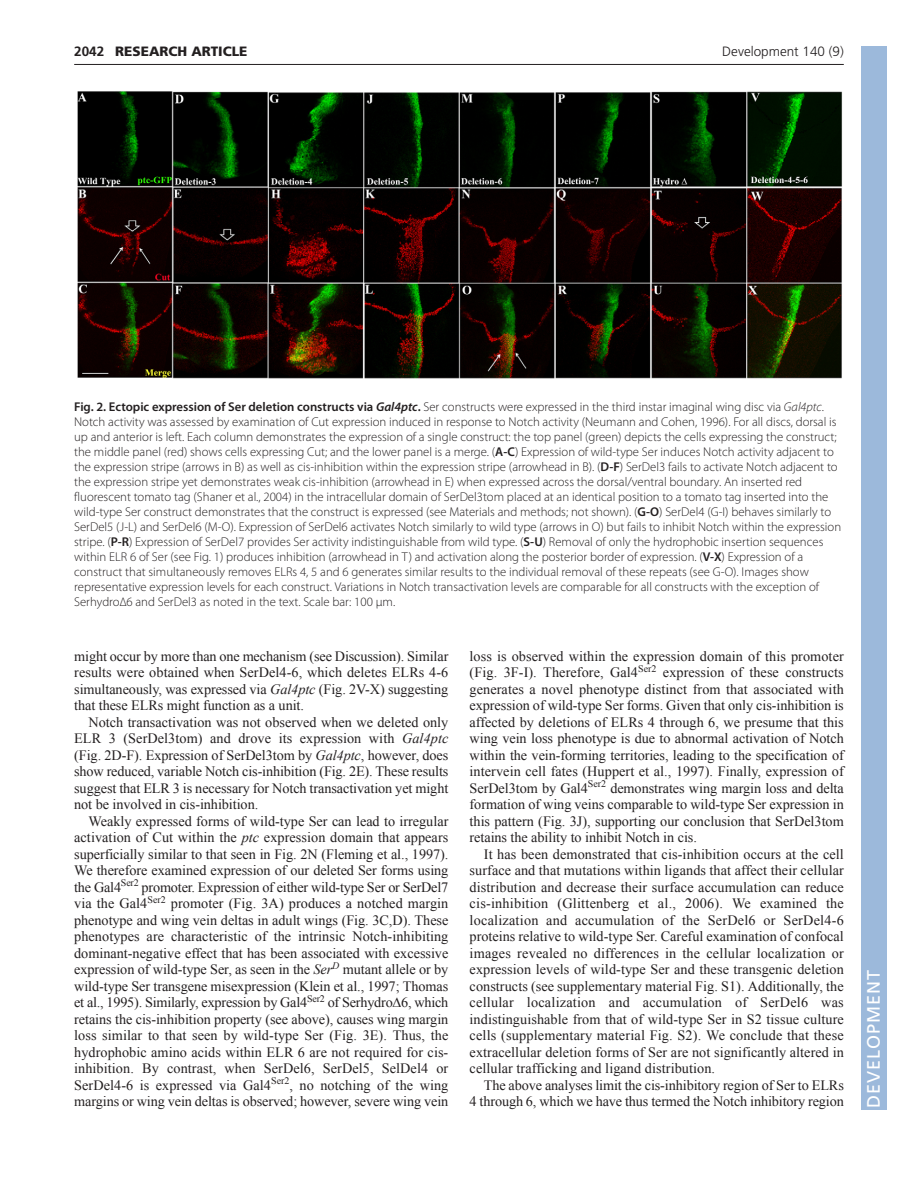
<style>
.page{position:relative;width:918px;height:1188px;background:#fff}
.page>*{position:absolute;margin:0;border:0;box-sizing:border-box;transform-origin:0 0}
.t1{font:18px "Frutiger LT Std";letter-spacing:.055em;color:#fff}
.t2{font:14.25px/16.5px "Times New Roman";letter-spacing:-.005em;color:#231f20;text-align:justify}
.t3{font:300 13.5px "Frutiger";color:#231f20}
.t4{font:900 13.5px "Frutiger LT Std";color:#231f20}
.t5{font:700 13.5px "Frutiger LT Std";color:#231f20}
.t6{font:300 12.75px/15px "Myriad Pro";color:#231f20}
.s1{font-weight:600}
.s2{font-weight:600;font-style:italic}
.s3{font-style:italic}
</style>
<div class="page">
<hr style="left:74px;top:64px;width:770px;height:1px;background:#231f20">
<img style="left:77px;top:91px;width:765px;height:288px">
<div style="left:861px;top:46px;width:25px;height:1064px;background:#9cb9db"></div>
<p class="t5" style="left:74px;top:46px;width:32px">2042</p>
<p class="t4" style="left:115px;top:46px;width:134px">RESEARCH ARTICLE</p>
<p class="t3" style="left:722px;top:46px;width:123px">Development 140 (9)</p>
<p class="t6" style="left:74px;top:400px;width:768px"><span class="s1">Fig. 2. Ectopic expression of Ser deletion constructs via</span> <span class="s2">Gal4ptc</span><span class="s1">.</span> Ser constructs were expressed in the third instar imaginal wing disc via <span class="s3">Gal4ptc</span>.<br>Notch activity was assessed by examination of Cut expression induced in response to Notch activity (Neumann and Cohen, 1996). For all discs, dorsal is up and anterior is left. Each column demonstrates the expression of a single construct: the top panel (green) depicts the cells expressing the construct; the middle panel (red) shows cells expressing Cut; and the lower panel is a merge. (<span class="s1">A-C</span>) Expression of wild-type Ser induces Notch activity adjacent to the expression stripe (arrows in B) as well as cis-inhibition within the expression stripe (arrowhead in B). (<span class="s1">D-F</span>) SerDel3 fails to activate Notch adjacent to the expression stripe yet demonstrates weak cis-inhibition (arrowhead in E) when expressed across the dorsal/ventral boundary. An inserted red fluorescent tomato tag (Shaner et al., 2004) in the intracellular domain of SerDel3tom placed at an identical position to a tomato tag inserted into the wild-type Ser construct demonstrates that the construct is expressed (see Materials and methods; not shown). (<span class="s1">G-O</span>) SerDel4 (G-I) behaves similarly to SerDel5 (J-L) and SerDel6 (M-O). Expression of SerDel6 activates Notch similarly to wild type (arrows in O) but fails to inhibit Notch within the expression stripe. (<span class="s1">P-R</span>) Expression of SerDel7 provides Ser activity indistinguishable from wild type. (<span class="s1">S-U</span>) Removal of only the hydrophobic insertion sequences within ELR 6 of Ser (see Fig. 1) produces inhibition (arrowhead in T) and activation along the posterior border of expression. (<span class="s1">V-X</span>) Expression of a construct that simultaneously removes ELRs 4, 5 and 6 generates similar results to the individual removal of these repeats (see G-O). Images show representative expression levels for each construct. Variations in Notch transactivation levels are comparable for all constructs with the exception of SerhydroΔ6 and SerDel3 as noted in the text. Scale bar: 100 μm.</p>
<p class="t2" style="left:74px;top:648px;width:376px">might occur by more than one mechanism (see Discussion). Similar results were obtained when SerDel4-6, which deletes ELRs 4-6 simultaneously, was expressed via <span class="s3">Gal4ptc</span> (Fig. 2V-X) suggesting that these ELRs might function as a unit.</p>
<p class="t2" style="left:74px;top:714px;width:376px;text-indent:14px">Notch transactivation was not observed when we deleted only ELR 3 (SerDel3tom) and drove its expression with <span class="s3">Gal4ptc </span>(Fig. 2D-F). Expression of SerDel3tom by <span class="s3">Gal4ptc</span>, however, does show reduced, variable Notch cis-inhibition (Fig. 2E). These results suggest that ELR 3 is necessary for Notch transactivation yet might not be involved in cis-inhibition.</p>
<p class="t2" style="left:74px;top:813px;width:376px;text-indent:14px">Weakly expressed forms of wild-type Ser can lead to irregular activation of Cut within the <span class="s3">ptc</span> expression domain that appears superficially similar to that seen in Fig. 2N (Fleming et al., 1997).<br>We therefore examined expression of our deleted Ser forms using the Gal4<sup>Ser2</sup> promoter. Expression of either wild-type Ser or SerDel7 via the Gal4<sup>Ser2</sup> promoter (Fig. 3A) produces a notched margin phenotype and wing vein deltas in adult wings (Fig. 3C,D). These phenotypes are characteristic of the intrinsic Notch-inhibiting dominant-negative effect that has been associated with excessive expression of wild-type Ser, as seen in the <span class="s3">Ser</span><sup>D</sup> mutant allele or by wild-type Ser transgene misexpression (Klein et al., 1997; Thomas et al., 1995). Similarly, expression by Gal4<sup>Ser2</sup> of Serhydro∆6, which retains the cis-inhibition property (see above), causes wing margin loss similar to that seen by wild-type Ser (Fig. 3E). Thus, the hydrophobic amino acids within ELR 6 are not required for cis&shy;inhibition. By contrast, when SerDel6, SerDel5, SelDel4 or SerDel4-6 is expressed via Gal4<sup>Ser2</sup>, no notching of the wing margins or wing vein deltas is observed; however, severe wing vein</p>
<p class="t2" style="left:470px;top:648px;width:376px">loss is observed within the expression domain of this promoter (Fig. 3F-I). Therefore, Gal4<sup>Ser2</sup> expression of these constructs generates a novel phenotype distinct from that associated with expression of wild-type Ser forms. Given that only cis-inhibition is affected by deletions of ELRs 4 through 6, we presume that this wing vein loss phenotype is due to abnormal activation of Notch within the vein-forming territories, leading to the specification of intervein cell fates (Huppert et al., 1997). Finally, expression of SerDel3tom by Gal4<sup>Ser2</sup> demonstrates wing margin loss and delta formation of wing veins comparable to wild-type Ser expression in this pattern (Fig. 3J), supporting our conclusion that SerDel3tom retains the ability to inhibit Notch in cis.</p>
<p class="t2" style="left:470px;top:846px;width:376px;text-indent:14px">It has been demonstrated that cis-inhibition occurs at the cell surface and that mutations within ligands that affect their cellular distribution and decrease their surface accumulation can reduce cis-inhibition (Glittenberg et al., 2006). We examined the localization and accumulation of the SerDel6 or SerDel4-6 proteins relative to wild-type Ser. Careful examination of confocal images revealed no differences in the cellular localization or expression levels of wild-type Ser and these transgenic deletion constructs (see supplementary material Fig. S1). Additionally, the cellular localization and accumulation of SerDel6 was indistinguishable from that of wild-type Ser in S2 tissue culture cells (supplementary material Fig. S2). We conclude that these extracellular deletion forms of Ser are not significantly altered in cellular trafficking and ligand distribution.</p>
<p class="t2" style="left:470px;top:1077px;width:376px;text-align:right">The above analyses limit the cis-inhibitory region of Ser to ELRs<br>4 through 6, which we have thus termed the Notch inhibitory region</p>
<p class="t1" style="left:863px;top:1108px;width:140px;rotate:-90deg">DEVELOPMENT</p>
</div>
